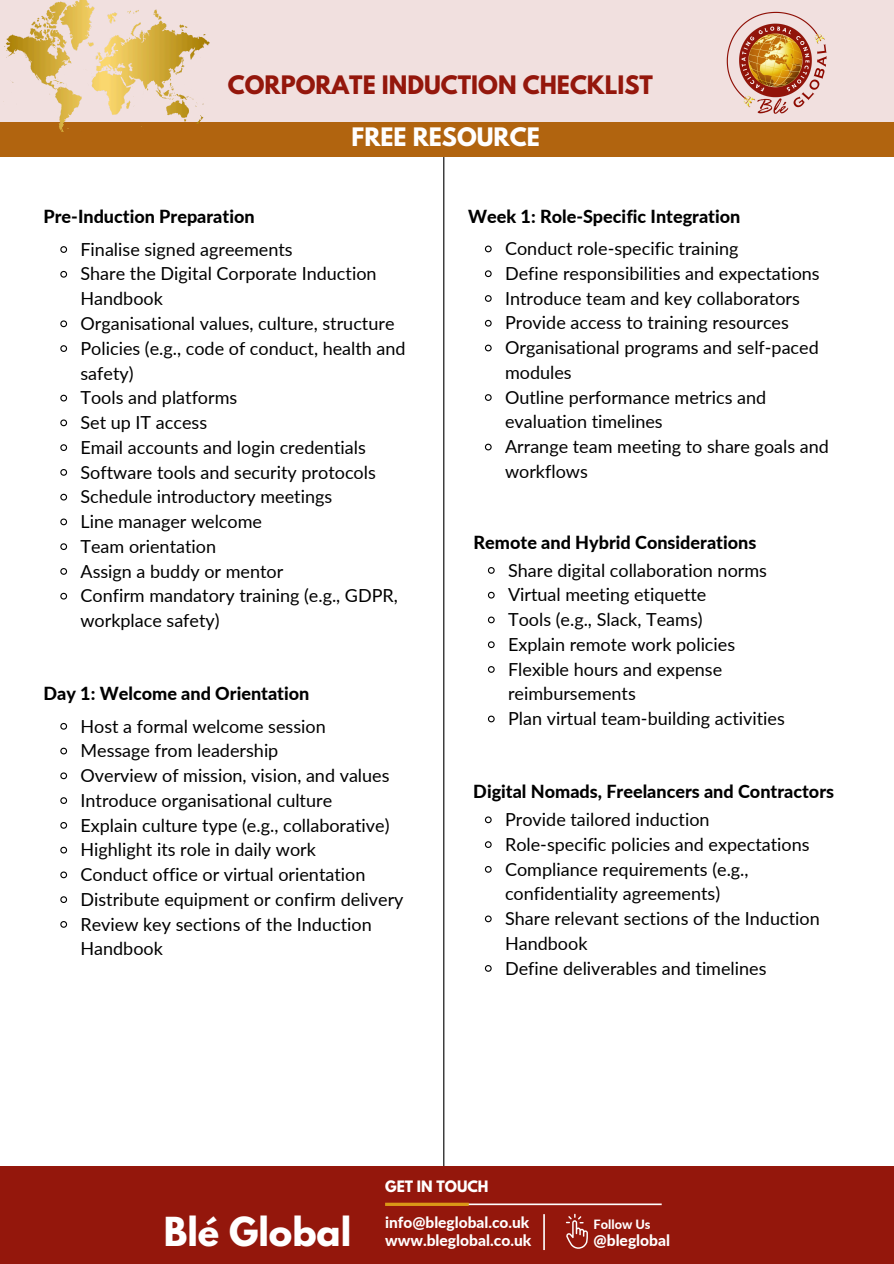
<style>
.page{position:relative;width:894px;height:1264px;background:#fff}
.page>*{position:absolute;margin:0;border:0;box-sizing:border-box;transform-origin:0 0}
.t1{font:700 35.4px "League Spartan";color:#fff}
.t2{font:700 22.5px "League Spartan";color:#94170c}
.t3{font:700 22.5px "League Spartan";color:#fff}
.t4{font:18px/24.8px "Lato";color:#000}
.t5{font:800 18px "Lato";color:#000}
.t6{font:800 15.6px "Lato";color:#fff}
.t7{font:800 15.45px "Lato";color:#fff}
.t8{font:700 13.95px "League Spartan";color:#fff}
.t9{font:800 12.75px "Lato";color:#fff}
</style>
<div class="page">
<div style="left:0;top:0;width:893px;height:126px;background:#f1e0df"></div>
<div style="left:0;top:122px;width:893px;height:35px;background:#b1640f"></div>
<hr style="left:443px;top:157px;width:1px;height:1011px;background:#000">
<img style="left:726px;top:11px;width:101px;height:103px">
<img style="left:3px;top:0;width:206px;height:132px">
<svg style="left:60px;top:246px;width:8px;height:7px"></svg>
<svg style="left:60px;top:270px;width:8px;height:8px"></svg>
<svg style="left:60px;top:320px;width:8px;height:8px"></svg>
<svg style="left:60px;top:345px;width:8px;height:7px"></svg>
<svg style="left:60px;top:394px;width:8px;height:8px"></svg>
<svg style="left:60px;top:419px;width:8px;height:8px"></svg>
<svg style="left:60px;top:444px;width:8px;height:7px"></svg>
<svg style="left:60px;top:469px;width:8px;height:7px"></svg>
<svg style="left:60px;top:493px;width:8px;height:8px"></svg>
<svg style="left:60px;top:518px;width:8px;height:8px"></svg>
<svg style="left:60px;top:543px;width:8px;height:7px"></svg>
<svg style="left:60px;top:568px;width:8px;height:7px"></svg>
<svg style="left:60px;top:592px;width:8px;height:8px"></svg>
<div style="left:0;top:1166px;width:893px;height:97px;background:#94170c"></div>
<hr style="left:386px;top:1203px;width:275px;height:2px;background:#fff">
<hr style="left:385px;top:1202px;width:83px;height:3px;background:#da9817">
<hr style="left:543px;top:1214px;width:1px;height:35px;background:#fff">
<svg style="left:565px;top:1213px;width:22px;height:35px"></svg>
<svg style="left:60px;top:722px;width:8px;height:8px"></svg>
<svg style="left:60px;top:747px;width:8px;height:8px"></svg>
<svg style="left:60px;top:772px;width:8px;height:8px"></svg>
<svg style="left:60px;top:797px;width:8px;height:7px"></svg>
<svg style="left:60px;top:822px;width:8px;height:7px"></svg>
<svg style="left:60px;top:846px;width:8px;height:8px"></svg>
<svg style="left:60px;top:871px;width:8px;height:8px"></svg>
<svg style="left:60px;top:896px;width:8px;height:7px"></svg>
<svg style="left:60px;top:921px;width:8px;height:7px"></svg>
<svg style="left:484px;top:245px;width:8px;height:8px"></svg>
<svg style="left:484px;top:270px;width:8px;height:8px"></svg>
<svg style="left:484px;top:295px;width:8px;height:7px"></svg>
<svg style="left:484px;top:319px;width:8px;height:8px"></svg>
<svg style="left:484px;top:344px;width:8px;height:8px"></svg>
<svg style="left:484px;top:394px;width:8px;height:7px"></svg>
<svg style="left:484px;top:443px;width:8px;height:8px"></svg>
<svg style="left:487px;top:567px;width:8px;height:7px"></svg>
<svg style="left:487px;top:591px;width:8px;height:8px"></svg>
<svg style="left:487px;top:616px;width:8px;height:8px"></svg>
<svg style="left:487px;top:641px;width:8px;height:8px"></svg>
<svg style="left:487px;top:666px;width:8px;height:7px"></svg>
<svg style="left:488px;top:715px;width:7px;height:8px"></svg>
<svg style="left:484px;top:816px;width:8px;height:8px"></svg>
<svg style="left:484px;top:841px;width:8px;height:7px"></svg>
<svg style="left:484px;top:866px;width:8px;height:7px"></svg>
<svg style="left:484px;top:915px;width:8px;height:8px"></svg>
<svg style="left:484px;top:965px;width:8px;height:7px"></svg>
<p class="t2" style="left:228px;top:74px;width:426px">CORPORATE INDUCTION CHECKLIST</p>
<p class="t5" style="left:43px;top:205px;width:212px">Pre-Induction Preparation</p>
<p class="t3" style="left:351px;top:126px;width:190px">FREE RESOURCE</p>
<p class="t5" style="left:468px;top:205px;width:274px">Week 1: Role-Specific Integration</p>
<h2 class="t4" style="left:80px;top:236px;width:214px">Finalise signed agreements</h2>
<p class="t4" style="left:80px;top:261px;width:297px">Share the Digital Corporate Induction<br>Handbook</p>
<h2 class="t4" style="left:80px;top:311px;width:315px">Organisational values, culture, structure</h2>
<p class="t4" style="left:80px;top:335px;width:326px">Policies (e.g., code of conduct, health and safety)</p>
<h3 class="t4" style="left:80px;top:385px;width:158px">Tools and platforms</h3>
<h3 class="t4" style="left:80px;top:410px;width:128px">Set up IT access</h3>
<p class="t4" style="left:80px;top:434px;width:287px">Email accounts and login credentials</p>
<p class="t4" style="left:80px;top:459px;width:297px">Software tools and security protocols</p>
<p class="t4" style="left:80px;top:484px;width:253px">Schedule introductory meetings</p>
<p class="t4" style="left:80px;top:509px;width:183px">Line manager welcome</p>
<p class="t4" style="left:80px;top:533px;width:137px">Team orientation</p>
<p class="t4" style="left:80px;top:558px;width:204px">Assign a buddy or mentor</p>
<p class="t4" style="left:80px;top:583px;width:319px">Confirm mandatory training (e.g., GDPR, workplace safety)</p>
<p class="t5" style="left:43px;top:682px;width:267px">Day 1: Welcome and Orientation</p>
<p class="t4" style="left:80px;top:713px;width:247px">Host a formal welcome session</p>
<p class="t4" style="left:80px;top:738px;width:199px">Message from leadership</p>
<p class="t4" style="left:80px;top:762px;width:310px">Overview of mission, vision, and values</p>
<p class="t4" style="left:80px;top:787px;width:253px">Introduce organisational culture</p>
<p class="t4" style="left:80px;top:812px;width:310px">Explain culture type (e.g., collaborative)</p>
<p class="t4" style="left:80px;top:837px;width:237px">Highlight its role in daily work</p>
<h3 class="t4" style="left:80px;top:861px;width:286px">Conduct office or virtual orientation</h3>
<p class="t4" style="left:80px;top:886px;width:324px">Distribute equipment or confirm delivery</p>
<p class="t4" style="left:80px;top:911px;width:293px">Review key sections of the Induction<br>Handbook</p>
<p class="t4" style="left:505px;top:236px;width:235px">Conduct role-specific training</p>
<p class="t4" style="left:505px;top:260px;width:316px">Define responsibilities and expectations</p>
<p class="t4" style="left:505px;top:285px;width:296px">Introduce team and key collaborators</p>
<h3 class="t4" style="left:505px;top:310px;width:285px">Provide access to training resources</h3>
<p class="t4" style="left:505px;top:335px;width:315px">Organisational programs and self-paced modules</p>
<p class="t4" style="left:505px;top:384px;width:263px">Outline performance metrics and evaluation timelines</p>
<p class="t4" style="left:505px;top:434px;width:325px">Arrange team meeting to share goals and workflows</p>
<p class="t5" style="left:473px;top:531px;width:284px">Remote and Hybrid Considerations</p>
<p class="t4" style="left:508px;top:557px;width:260px">Share digital collaboration norms</p>
<p class="t4" style="left:508px;top:582px;width:200px">Virtual meeting etiquette</p>
<p class="t4" style="left:508px;top:606px;width:196px">Tools (e.g., Slack, Teams)</p>
<p class="t4" style="left:508px;top:631px;width:228px">Explain remote work policies</p>
<p class="t4" style="left:508px;top:656px;width:215px">Flexible hours and expense reimbursements</p>
<h3 class="t4" style="left:508px;top:705px;width:278px">Plan virtual team-building activities</h3>
<p class="t5" style="left:473px;top:780px;width:362px">Digital Nomads, Freelancers and Contractors</p>
<p class="t4" style="left:505px;top:806px;width:206px">Provide tailored induction</p>
<p class="t4" style="left:505px;top:831px;width:306px">Role-specific policies and expectations</p>
<p class="t4" style="left:505px;top:856px;width:245px">Compliance requirements (e.g., confidentiality agreements)</p>
<p class="t4" style="left:505px;top:905px;width:316px">Share relevant sections of the Induction<br>Handbook</p>
<h1 class="t4" style="left:505px;top:955px;width:263px">Define deliverables and timelines</h1>
<p class="t1" style="left:164px;top:1213px;width:189px">Blé Global</p>
<p class="t8" style="left:385px;top:1179px;width:105px">GET IN TOUCH</p>
<p class="t7" style="left:385px;top:1212px;width:146px">info@bleglobal.co.uk</p>
<p class="t6" style="left:385px;top:1230px;width:148px">www.bleglobal.co.uk</p>
<p class="t9" style="left:593px;top:1215px;width:58px">Follow Us</p>
<p class="t6" style="left:593px;top:1230px;width:78px">@bleglobal</p>
</div>
